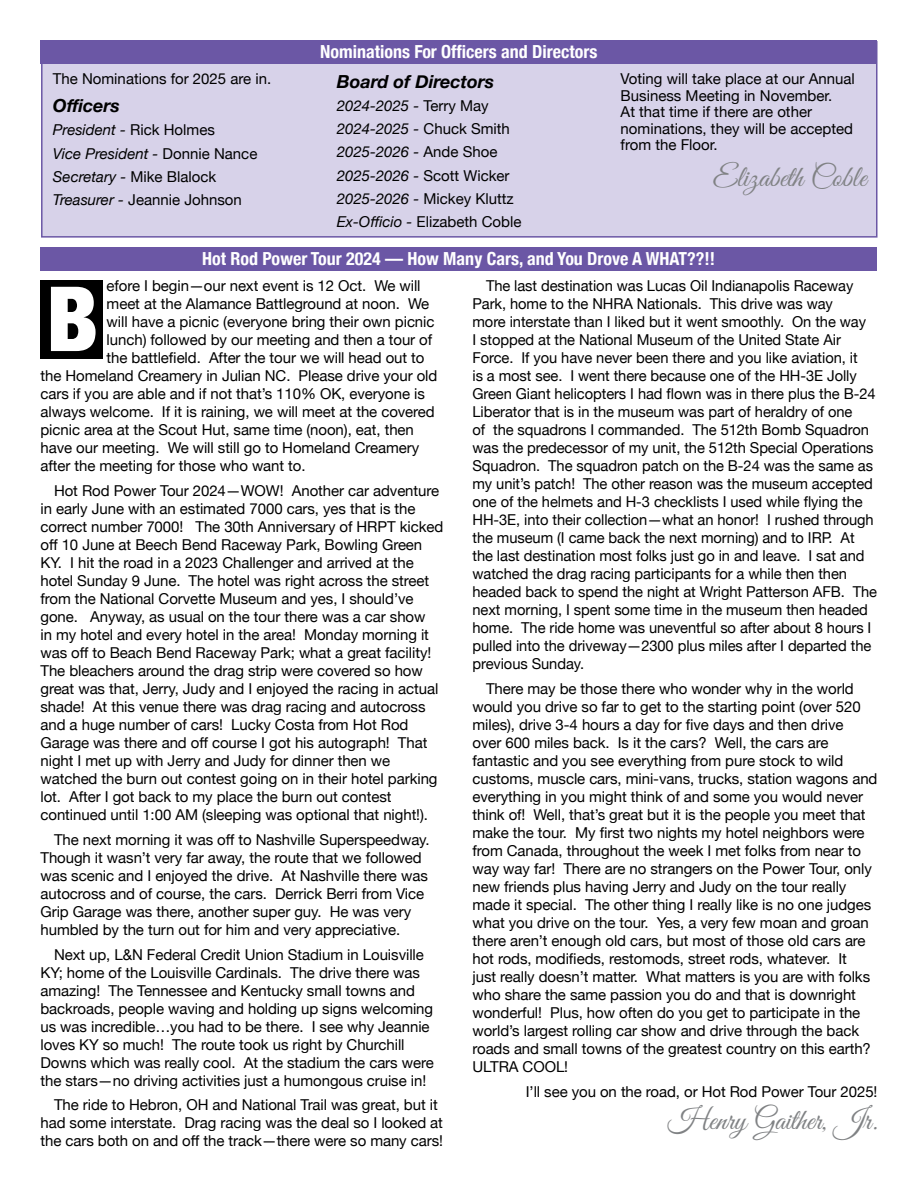
<style>
.page{position:relative;width:918px;height:1188px;background:#fff}
.page>*{position:absolute;margin:0;border:0;box-sizing:border-box;transform-origin:0 0}
.t1{font:900 condensed 90px "Helvetica Neue";color:#fff}
.t2{font:30px "Great Vibes";color:#808284}
.t3{font:700 condensed 18px "Helvetica Neue";color:#fff}
.t4{font:italic 700 18px "Helvetica Neue";color:#000}
.t5{font:15px/18px "Helvetica Neue";letter-spacing:-.005em;color:#000}
.s1{font-style:italic}
</style>
<div class="page">
<div style="left:41px;top:41px;width:837px;height:197px;background:#d7d2e9;border:2px solid #6b57a5"></div>
<div style="left:40px;top:248px;width:837px;height:23px;background:#6b57a5"></div>
<div style="left:41px;top:40px;width:836px;height:24px;background:#6b57a5"></div>
<div style="left:41px;top:280px;width:62px;height:79px;background:#000"></div>
<p class="t5" style="left:53px;top:71px;width:220px">The Nominations for 2025 are in.</p>
<p class="t4" style="left:53px;top:92px;width:68px">Officers</p>
<p class="t5" style="left:53px;top:119px;width:206px;line-height:23.2px"><span class="s1">President -</span> Rick Holmes<br><span class="s1">Vice President -</span> Donnie Nance<br><span class="s1">Secretary -</span> Mike Blalock<br><span class="s1">Treasurer -</span> Jeannie Johnson</p>
<p class="t3" style="left:320px;top:36px;width:279px">Nominations For Officers and Directors</p>
<p class="t4" style="left:337px;top:74px;width:159px">Board of Directors</p>
<p class="t5" style="left:337px;top:95px;width:186px;line-height:23.2px"><span class="s1">2024-2025 -</span> Terry May<br><span class="s1">2024-2025 -</span> Chuck Smith<br><span class="s1">2025-2026 -</span> Ande Shoe<br><span class="s1">2025-2026 -</span> Scott Wicker<br><span class="s1">2025-2026 -</span> Mickey Kluttz<br><span class="s1">Ex-Officio -</span> Elizabeth Coble</p>
<p class="t5" style="left:621px;top:72px;width:236px;line-height:16.5px">Voting will take place at our Annual<br>Business Meeting in November.<br>At that time if there are other nominations, they will be accepted from the Floor.</p>
<h2 class="t2" style="left:713px;top:161px;width:155px">Elizabeth Coble</h2>
<p class="t3" style="left:202px;top:252px;width:514px">Hot Rod Power Tour 2024 — How Many Cars, and You Drove A WHAT??!!</p>
<p class="t5" style="left:107px;top:278px;width:315px">efore I begin—our next event is 12 Oct. We will</p>
<p class="t5" style="left:107px;top:297px;width:324px">meet at the Alamance Battleground at noon. We</p>
<p class="t5" style="left:107px;top:315px;width:329px">will have a picnic (everyone bring their own picnic</p>
<p class="t5" style="left:107px;top:333px;width:327px">lunch) followed by our meeting and then a tour of</p>
<p class="t5" style="left:107px;top:350px;width:319px">the battlefield. After the tour we will head out to</p>
<p class="t5" style="left:40px;top:368px;width:398px">the Homeland Creamery in Julian NC. Please drive your old</p>
<p class="t5" style="left:40px;top:386px;width:386px">cars if you are able and if not that’s 110% OK, everyone is</p>
<p class="t5" style="left:40px;top:404px;width:396px">always welcome. If it is raining, we will meet at the covered</p>
<p class="t5" style="left:40px;top:423px;width:375px">picnic area at the Scout Hut, same time (noon), eat, then</p>
<p class="t5" style="left:40px;top:441px;width:380px">have our meeting. We will still go to Homeland Creamery</p>
<p class="t5" style="left:40px;top:459px;width:267px">after the meeting for those who want to.</p>
<p class="t5" style="left:40px;top:483px;width:404px;text-indent:14px">Hot Rod Power Tour 2024—WOW! Another car adventure in early June with an estimated 7000 cars, yes that is the correct number 7000! The 30th Anniversary of HRPT kicked off 10 June at Beech Bend Raceway Park, Bowling Green KY. I hit the road in a 2023 Challenger and arrived at the hotel Sunday 9 June. The hotel was right across the street from the National Corvette Museum and yes, I should’ve gone. Anyway, as usual on the tour there was a car show<br>in my hotel and every hotel in the area! Monday morning it was off to Beach Bend Raceway Park; what a great facility!<br>The bleachers around the drag strip were covered so how great was that, Jerry, Judy and I enjoyed the racing in actual shade! At this venue there was drag racing and autocross and a huge number of cars! Lucky Costa from Hot Rod Garage was there and off course I got his autograph! That night I met up with Jerry and Judy for dinner then we watched the burn out contest going on in their hotel parking lot. After I got back to my place the burn out contest continued until 1:00 AM (sleeping was optional that night!).</p>
<p class="t5" style="left:40px;top:832px;width:391px;text-indent:14px">The next morning it was off to Nashville Superspeedway.<br>Though it wasn’t very far away, the route that we followed was scenic and I enjoyed the drive. At Nashville there was autocross and of course, the cars. Derrick Berri from Vice Grip Garage was there, another super guy. He was very humbled by the turn out for him and very appreciative.</p>
<p class="t5" style="left:40px;top:946px;width:395px;text-indent:14px">Next up, L&amp;N Federal Credit Union Stadium in Louisville KY; home of the Louisville Cardinals. The drive there was amazing! The Tennessee and Kentucky small towns and backroads, people waving and holding up signs welcoming us was incredible…you had to be there. I see why Jeannie loves KY so much! The route took us right by Churchill Downs which was really cool. At the stadium the cars were the stars—no driving activities just a humongous cruise in!</p>
<p class="t5" style="left:40px;top:1097px;width:404px;text-align:center">The ride to Hebron, OH and National Trail was great, but it had some interstate. Drag racing was the deal so I looked at the cars both on and off the track—there were so many cars!</p>
<h1 class="t1" style="left:46px;top:286px;width:53px">B</h1>
<p class="t5" style="left:473px;top:278px;width:406px;text-indent:13px">The last destination was Lucas Oil Indianapolis Raceway Park, home to the NHRA Nationals. This drive was way<br>more interstate than I liked but it went smoothly. On the way<br>I stopped at the National Museum of the United State Air Force. If you have never been there and you like aviation, it<br>is a most see. I went there because one of the HH-3E Jolly Green Giant helicopters I had flown was in there plus the B-24<br>Liberator that is in the museum was part of heraldry of one<br>of the squadrons I commanded. The 512th Bomb Squadron was the predecessor of my unit, the 512th Special Operations Squadron. The squadron patch on the B-24 was the same as my unit’s patch! The other reason was the museum accepted one of the helmets and H-3 checklists I used while flying the HH-3E, into their collection—what an honor! I rushed through the museum (I came back the next morning) and to IRP. At the last destination most folks just go in and leave. I sat and watched the drag racing participants for a while then then headed back to spend the night at Wright Patterson AFB. The next morning, I spent some time in the museum then headed home. The ride home was uneventful so after about 8 hours I pulled into the driveway—2300 plus miles after I departed the previous Sunday.</p>
<p class="t5" style="left:473px;top:681px;width:407px;text-indent:14px">There may be those there who wonder why in the world would you drive so far to get to the starting point (over 520 miles), drive 3-4 hours a day for five days and then drive<br>over 600 miles back. Is it the cars? Well, the cars are fantastic and you see everything from pure stock to wild customs, muscle cars, mini-vans, trucks, station wagons and everything in you might think of and some you would never think of! Well, that’s great but it is the people you meet that make the tour. My first two nights my hotel neighbors were from Canada, throughout the week I met folks from near to way way far! There are no strangers on the Power Tour, only new friends plus having Jerry and Judy on the tour really made it special. The other thing I really like is no one judges what you drive on the tour. Yes, a very few moan and groan there aren’t enough old cars, but most of those old cars are hot rods, modifieds, restomods, street rods, whatever. It<br>just really doesn’t matter. What matters is you are with folks who share the same passion you do and that is downright wonderful! Plus, how often do you get to participate in the world’s largest rolling car show and drive through the back roads and small towns of the greatest country on this earth?<br>ULTRA COOL!</p>
<p class="t5" style="left:526px;top:1084px;width:353px">I’ll see you on the road, or Hot Rod Power Tour 2025!</p>
<h2 class="t2" style="left:668px;top:1105px;width:211px">Henry Gaither, Jr.</h2>
</div>
